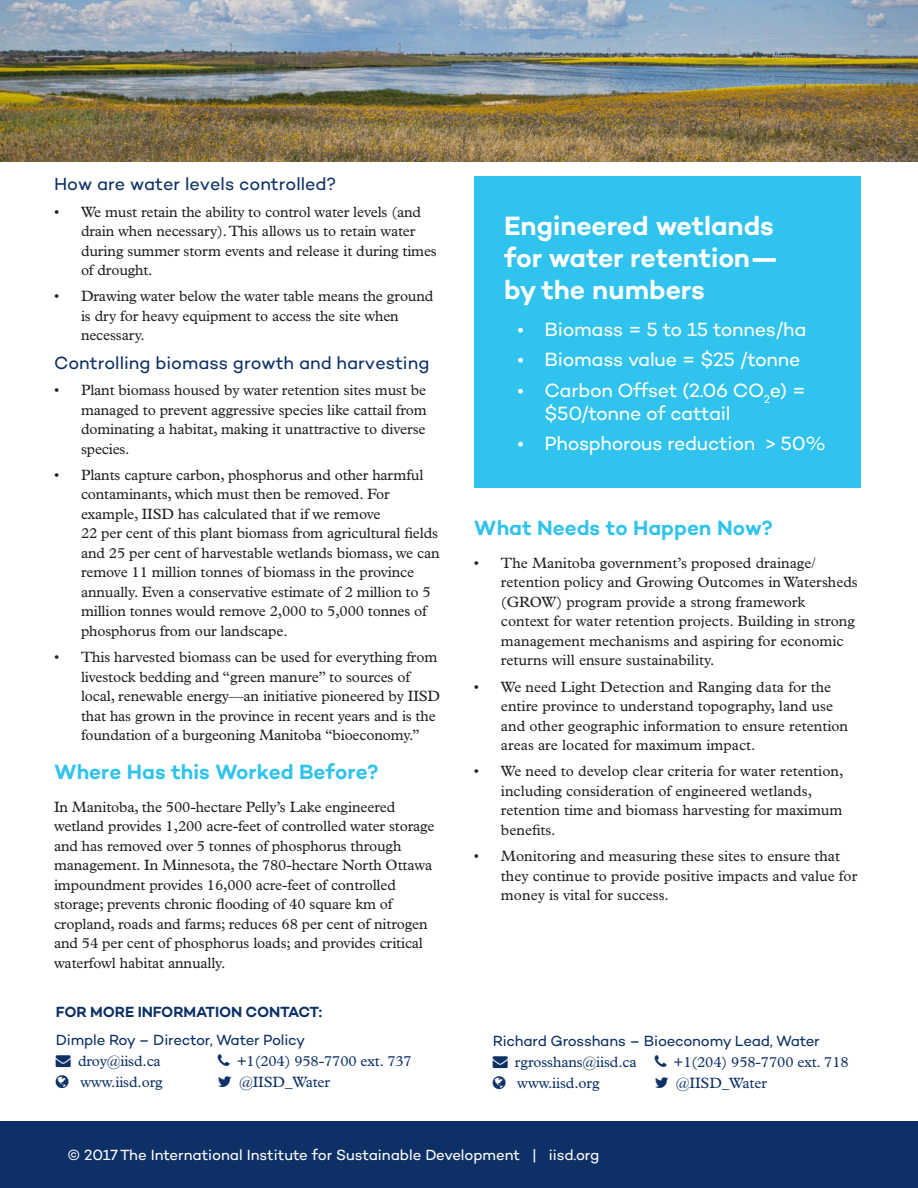
<style>
.page{position:relative;width:918px;height:1188px;background:#fff}
.page>*{position:absolute;margin:0;border:0;box-sizing:border-box;transform-origin:0 0}
.t1{font:600 27px/32.4px "Campton";letter-spacing:-.005em;color:#fff}
.Heading{font:600 21px "Campton";color:#2fc3ed}
.t2{font:19.5px/23.4px "Campton";letter-spacing:-.015em;color:#fff}
.Head_2{font:18px "Campton";color:#0d3166}
.Bullets{font:15px/19.5px "Plantin MT Pro";letter-spacing:-.01em;color:#231f20}
.Body_Text{font:15px/19.5px "Plantin MT Pro";letter-spacing:-.01em;color:#231f20}
.Body_Text-2{font:15px "Plantin MT Pro";letter-spacing:-.01em;color:#0d3166}
.Body_Text-3{font:15px "Campton";letter-spacing:-.015em;color:#0d3166}
.Body_Text-4{font:15px "Campton";letter-spacing:-.005em;color:#fff}
.Body_Text-5{font:600 15px "Campton";letter-spacing:-.01em;color:#0d3166}
</style>
<div class="page">
<div style="left:0;top:1121px;width:918px;height:67px;background:#0d3166"></div>
<div style="left:474px;top:176px;width:386px;height:311px;background:#2fc3ed"></div>
<img style="left:0;top:0;width:918px;height:162px">
<p class="Head_2" style="left:54px;top:173px;width:284px">How are water levels controlled?</p>
<p class="Bullets" style="left:81px;top:202px;width:357px;text-indent:-27px">• We must retain the ability to control water levels (and drain when necessary). This allows us to retain water during summer storm events and release it during times of drought.</p>
<p class="Bullets" style="left:81px;top:287px;width:354px;text-indent:-27px">• Drawing water below the water table means the ground is dry for heavy equipment to access the site when necessary.</p>
<p class="Head_2" style="left:54px;top:351px;width:377px">Controlling biomass growth and harvesting</p>
<p class="Bullets" style="left:81px;top:380px;width:347px;text-align:justify;text-indent:-27px">• Plant biomass housed by water retention sites must be managed to prevent aggressive species like cattail from dominating a habitat, making it unattractive to diverse species.</p>
<p class="Bullets" style="left:81px;top:465px;width:360px;text-indent:-27px">• Plants capture carbon, phosphorus and other harmful contaminants, which must then be removed. For example, IISD has calculated that if we remove<br>22 per cent of this plant biomass from agricultural fields and 25 per cent of harvestable wetlands biomass, we can remove 11 million tonnes of biomass in the province annually. Even a conservative estimate of 2 million to 5 million tonnes would remove 2,000 to 5,000 tonnes of phosphorus from our landscape.</p>
<p class="Bullets" style="left:81px;top:647px;width:361px;text-indent:-27px">• This harvested biomass can be used for everything from livestock bedding and “green manure” to sources of local, renewable energy—an initiative pioneered by IISD that has grown in the province in recent years and is the foundation of a burgeoning Manitoba “bioeconomy.”</p>
<p class="Heading" style="left:54px;top:758px;width:326px">Where Has this Worked Before?</p>
<p class="Body_Text" style="left:54px;top:797px;width:382px">In Manitoba, the 500-hectare Pelly’s Lake engineered wetland provides 1,200 acre-feet of controlled water storage and has removed over 5 tonnes of phosphorus through management. In Minnesota, the 780-hectare North Ottawa impoundment provides 16,000 acre-feet of controlled storage; prevents chronic flooding of 40 square km of cropland, roads and farms; reduces 68 per cent of nitrogen and 54 per cent of phosphorus loads; and provides critical waterfowl habitat annually.</p>
<p class="Body_Text-5" style="left:56px;top:1003px;width:268px">FOR MORE INFORMATION CONTACT:</p>
<p class="Body_Text-3" style="left:56px;top:1031px;width:251px">Dimple Roy – Director, Water Policy</p>
<p class="Body_Text-2" style="left:56px;top:1052px;width:106px">→ droy@iisd.ca</p>
<p class="Body_Text-2" style="left:237px;top:1052px;width:177px">+1(204) 958-7700 ext. 737</p>
<p class="Body_Text-2" style="left:80px;top:1073px;width:84px">www.iisd.org</p>
<p class="Body_Text-2" style="left:239px;top:1073px;width:92px">@IISD_Water</p>
<p class="t1" style="left:504px;top:209px;width:276px">Engineered wetlands for water retention— by the numbers</p>
<p class="t2" style="left:518px;top:318px;width:291px">• Biomass = 5 to 15 tonnes/ha</p>
<p class="t2" style="left:518px;top:348px;width:284px">• Biomass value = $25 /tonne</p>
<p class="t2" style="left:545px;top:378px;width:263px;text-indent:-27px">• Carbon Offset (2.06 CO<sub>2</sub>e) = $50/tonne of cattail</p>
<p class="t2" style="left:518px;top:431px;width:310px">• Phosphorous reduction &gt; 50%</p>
<p class="Heading" style="left:474px;top:514px;width:300px">What Needs to Happen Now?</p>
<p class="Bullets" style="left:501px;top:553px;width:358px;text-indent:-27px">• The Manitoba government’s proposed drainage/ retention policy and Growing Outcomes in Watersheds (GROW) program provide a strong framework<br>context for water retention projects. Building in strong management mechanisms and aspiring for economic returns will ensure sustainability.</p>
<p class="Bullets" style="left:501px;top:677px;width:349px;text-indent:-27px">• We need Light Detection and Ranging data for the entire province to understand topography, land use and other geographic information to ensure retention areas are located for maximum impact.</p>
<p class="Bullets" style="left:501px;top:762px;width:344px;text-indent:-27px">• We need to develop clear criteria for water retention, including consideration of engineered wetlands, retention time and biomass harvesting for maximum benefits.</p>
<p class="Bullets" style="left:501px;top:847px;width:358px;text-indent:-27px">• Monitoring and measuring these sites to ensure that they continue to provide positive impacts and value for money is vital for success.</p>
<p class="Body_Text-3" style="left:493px;top:1031px;width:329px">Richard Grosshans – Bioeconomy Lead, Water</p>
<p class="Body_Text-2" style="left:493px;top:1053px;width:145px">→ rgrosshans@iisd.ca</p>
<p class="Body_Text-2" style="left:674px;top:1053px;width:177px">+1(204) 958-7700 ext. 718</p>
<p class="Body_Text-2" style="left:517px;top:1074px;width:84px">www.iisd.org</p>
<p class="Body_Text-2" style="left:676px;top:1074px;width:92px">@IISD_Water</p>
<p class="Body_Text-4" style="left:68px;top:1145px;width:534px">© 2017 The International Institute for Sustainable Development | iisd.org</p>
</div>
